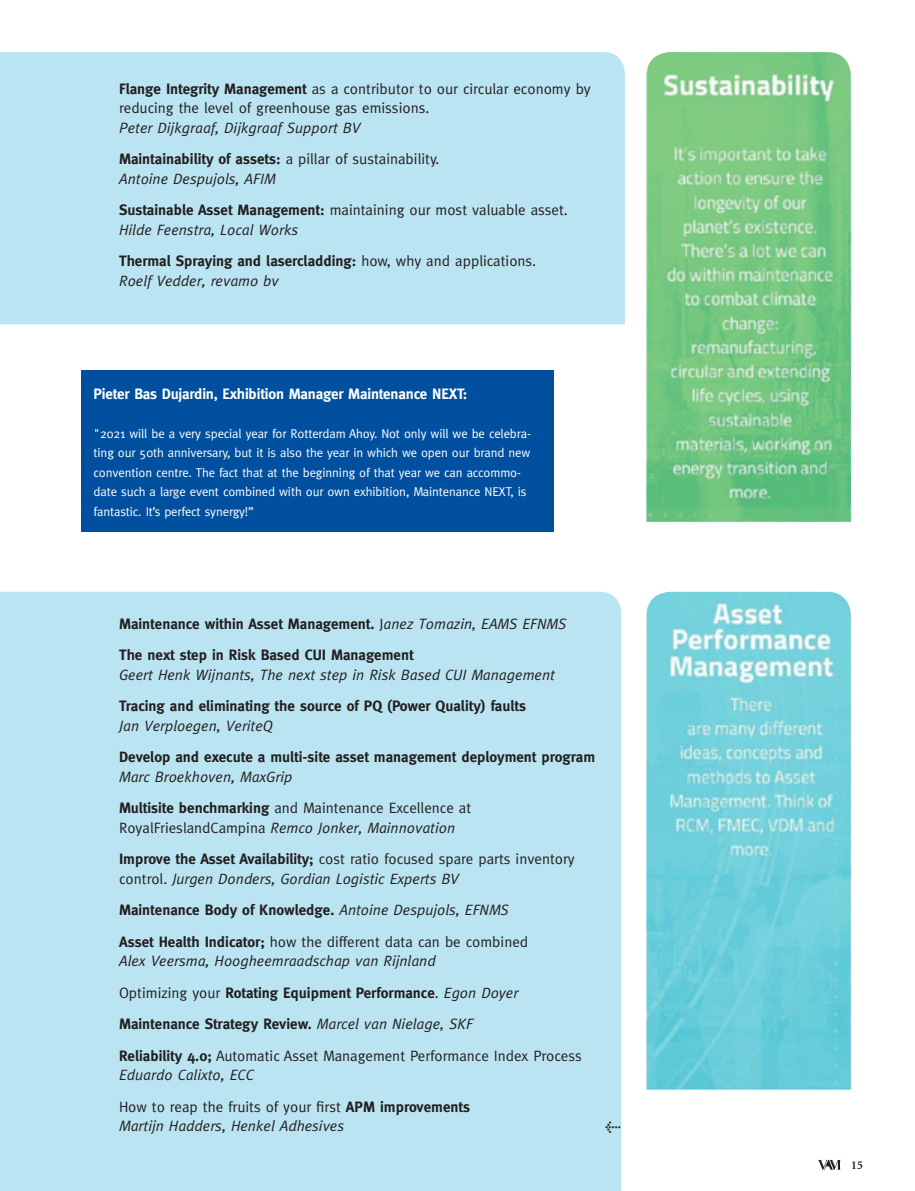
<style>
.page{position:relative;width:915px;height:1191px;background:#fff}
.page>*{position:absolute;margin:0;border:0;box-sizing:border-box;transform-origin:0 0}
.t1{font:italic 15px/31.5px "Meta";color:#231f20}
.t2{font:15px/31.5px "Meta";color:#231f20}
.t3{font:700 15px/31.5px "Meta";color:#231f20}
.t4{font:700 15px "Meta";letter-spacing:-.01em;color:#fff}
.t5{font:12.75px/19.5px "Meta";letter-spacing:-.01em;color:#fff}
.t6{font:700 12.75px "Meta Plus";color:#231f20}
.t7{font:700 12px "Minion";color:#231f20}
.s1{font-weight:700}
.s2{font-weight:700;font-style:normal}
.s3{font-style:normal}
.s4{font-style:italic}
.s5{font-weight:400;font-style:italic}
.s6{font-weight:400}
</style>
<div class="page">
<svg style="left:818px;top:1160px;width:22px;height:9px"></svg>
<div style="left:0;top:592px;width:621px;height:599px;background:#bae4f1"></div>
<div style="left:0;top:52px;width:624px;height:272px;background:#bae4f1"></div>
<img style="left:646px;top:52px;width:204px;height:470px">
<img style="left:646px;top:592px;width:204px;height:497px">
<div style="left:81px;top:370px;width:472px;height:161px;background:#01509f"></div>
<p class="t2" style="left:119px;top:79px;width:473px;line-height:19.5px"><span class="s1">Flange Integrity Management</span> as a contributor to our circular economy by reducing the level of greenhouse gas emissions.</p>
<p class="t1" style="left:119px;top:112px;width:322px">Peter Dijkgraaf, Dijkgraaf Support BV<br><span class="s2">Maintainability of assets:</span> <span class="s3">a pillar of sustainability.</span></p>
<p class="t2" style="left:119px;top:163px;width:450px"><span class="s4">Antoine Despujols, AFIM<br></span><span class="s1">Sustainable Asset Management:</span> maintaining our most valuable asset.</p>
<p class="t3" style="left:119px;top:214px;width:418px"><span class="s5">Hilde Feenstra, Local Works<br></span>Thermal Spraying and lasercladding: <span class="s6">how, why and applications.</span></p>
<p class="t1" style="left:119px;top:265px;width:161px">Roelf Vedder, revamo bv</p>
<p class="t4" style="left:94px;top:385px;width:375px">Pieter Bas Dujardin, Exhibition Manager Maintenance NEXT:</p>
<p class="t5" style="left:94px;top:423px;width:438px">"2021 will be a very special year for Rotterdam Ahoy. Not only will we be celebra&shy;ting our 50th anniversary, but it is also the year in which we open our brand new convention centre. The fact that at the beginning of that year we can accommo&shy;date such a large event combined with our own exhibition, Maintenance NEXT, is fantastic. It’s perfect synergy!”</p>
<p class="t3" style="left:119px;top:607px;width:448px">Maintenance within Asset Management. <span class="s6">J</span><span class="s5">anez Tomazin, EAMS EFNMS<br></span>The next step in Risk Based CUI Management</p>
<p class="t1" style="left:119px;top:658px;width:437px">Geert Henk Wijnants, The next step in Risk Based CUI Management</p>
<p class="t3" style="left:119px;top:690px;width:408px">Tracing and eliminating the source of PQ (Power Quality) faults</p>
<p class="t1" style="left:119px;top:709px;width:155px">Jan Verploegen, VeriteQ</p>
<p class="t3" style="left:119px;top:741px;width:477px">Develop and execute a multi-site asset management deployment program</p>
<p class="t2" style="left:119px;top:760px;width:353px"><span class="s4">Marc Broekhoven, MaxGrip<br></span><span class="s1">Multisite benchmarking</span> and Maintenance Excellence at</p>
<p class="t2" style="left:119px;top:811px;width:457px">RoyalFrieslandCampina <span class="s4">Remco Jonker, Mainnovation<br></span><span class="s1">Improve the Asset Availability;</span> cost ratio focused spare parts inventory</p>
<p class="t1" style="left:119px;top:862px;width:410px"><span class="s3">control.</span> Jurgen Donders, Gordian Logistic Experts BV<br><span class="s2">Maintenance Body of Knowledge.</span> Antoine Despujols, EFNMS<br><span class="s2">Asset Health Indicator;</span> <span class="s3">how the different data can be combined</span></p>
<p class="t1" style="left:119px;top:945px;width:464px">Alex Veersma, Hoogheemraadschap van Rijnland<br><span class="s3">Optimizing your</span> <span class="s2">Rotating Equipment Performance</span><span class="s3">.</span> Egon Doyer <span class="s2">Maintenance Strategy Review.</span> Marcel van Nielage, SKF<br><span class="s2">Reliability 4.0;</span> <span class="s3">Automatic Asset Management Performance Index Process</span></p>
<p class="t2" style="left:119px;top:1059px;width:352px"><span class="s4">Eduardo Calixto, ECC<br></span>How to reap the fruits of your first <span class="s1">APM improvements</span></p>
<p class="t1" style="left:119px;top:1110px;width:226px">Martijn Hadders, Henkel Adhesives</p>
<p class="t6" style="left:605px;top:1119px;width:18px">&lt;</p>
<p class="t7" style="left:850px;top:1158px;width:13px">15</p>
</div>
